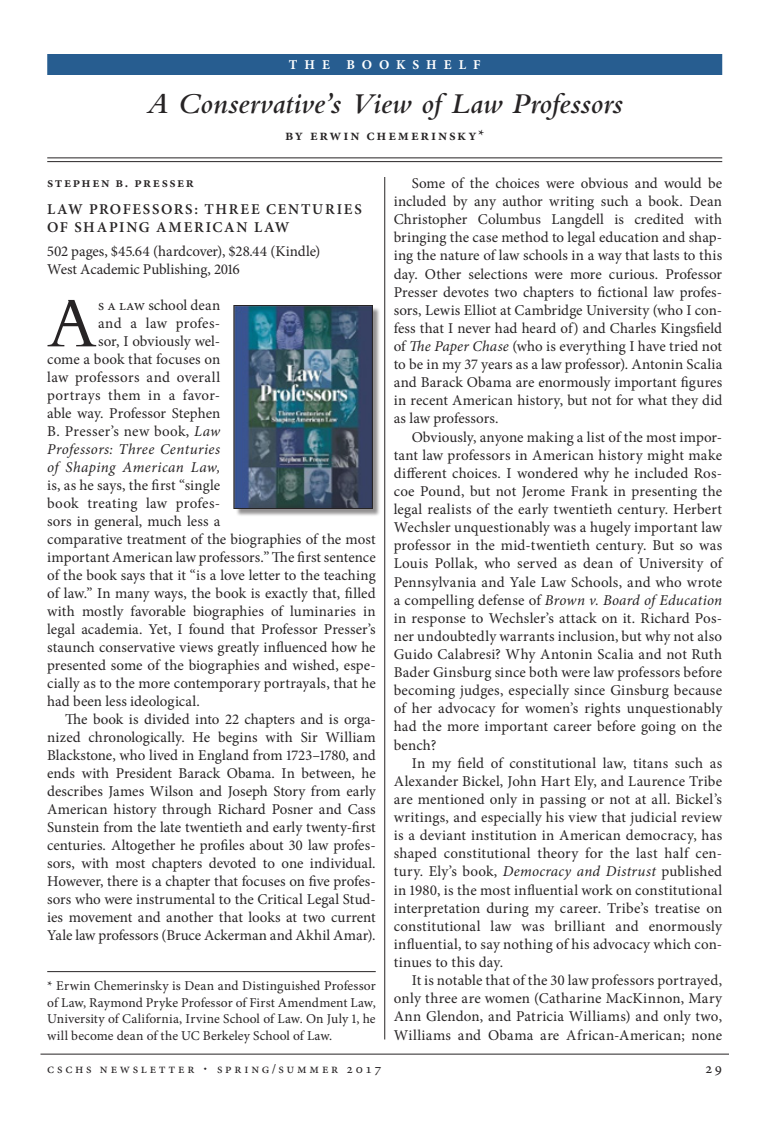
<style>
.page{position:relative;width:783px;height:1134px;background:#fff}
.page>*{position:absolute;margin:0;border:0;box-sizing:border-box;transform-origin:0 0}
.Minion_text_drop_cap{font:72.9px "Bembo Std";color:#272425}
.Bembo_Italic_Headlin{font:italic 600 30px "Bembo Std";color:#272425}
.Author_byline{font:600 15.3px "Minion Pro";letter-spacing:.12em;color:#272425}
.Minion_text{font:15px/18.1px "Minion Pro";letter-spacing:.01em;color:#272425;text-align:justify}
.Minion_text_drop_cap-2{font:15px "Minion Pro";letter-spacing:.01em;color:#272425}
.Minion_text_no_inden{font:15px "Minion Pro";letter-spacing:-.01em;color:#272425}
.Subhead_A{font:600 15px/18px "Minion Pro";letter-spacing:.115em;color:#272425}
.Minion_text_drop_cap-3{font:italic 15px "Minion Pro";letter-spacing:.025em;color:#272425}
.Subhead_B{font:600 14.25px "Minion Pro";letter-spacing:.11em;color:#272425}
.Author_notes{font:13.5px/16.5px "Minion Pro";letter-spacing:.155em;color:#272425;text-align:justify}
.Author_notes-2{font:13.5px "Minion Pro";letter-spacing:.2em;color:#272425}
.ArticleSubtitle{font:700 13.5px "Minion Pro";letter-spacing:.52em;color:#fff}
.s1{font-style:italic}
.s2{font-family:"Goudy Std";font-size:20.25px}
</style>
<div class="page">
<hr style="left:40px;top:1054px;width:689px;height:1px;background:#272425">
<div style="left:235px;top:306px;width:146px;height:211px;background:#272425;opacity:.5"></div>
<img style="left:236px;top:307px;width:135px;height:200px">
<hr style="left:384px;top:54px;width:1px;height:986px;background:#272425">
<hr style="left:47px;top:971px;width:329px;height:1px;background:#272425">
<div style="left:47px;top:54px;width:675px;height:21px;background:#275d90"></div>
<hr style="left:47px;top:157px;width:675px;height:1px;background:#272425">
<hr style="left:47px;top:161px;width:675px;height:1px;background:#272425">
<div style="left:234px;top:305px;width:139px;height:204px;border:1px solid #272425"></div>
<p class="ArticleSubtitle" style="left:289px;top:55px;width:193px">THE BOOKSHELF</p>
<p class="Bembo_Italic_Headlin" style="left:146px;top:87px;width:478px">A Conservative’s View of Law Professors</p>
<p class="Author_byline" style="left:285px;top:124px;width:201px">By Erwin Chemerinsky*</p>
<p class="Subhead_B" style="left:47px;top:173px;width:148px">Stephen B. Presser</p>
<p class="Subhead_A" style="left:47px;top:200px;width:316px">LAW PROFESSORS: THREE CENTURIES<br>OF SHAPING AMERICAN LAW</p>
<p class="Minion_text_no_inden" style="left:47px;top:242px;width:275px">502 pages, $45.64 (hardcover), $28.44 (Kindle)</p>
<p class="Minion_text_no_inden" style="left:47px;top:260px;width:194px">West Academic Publishing, 2016</p>
<p class="Minion_text_drop_cap" style="left:47px;top:281px;width:51px">A</p>
<p class="Minion_text_drop_cap-2" style="left:98px;top:296px;width:124px">s a law school dean</p>
<p class="Minion_text_drop_cap-2" style="left:98px;top:314px;width:124px">and a law profes-</p>
<p class="Minion_text_drop_cap-2" style="left:98px;top:332px;width:124px">sor, I obviously wel-</p>
<p class="Minion_text_drop_cap-2" style="left:47px;top:350px;width:175px">come a book that focuses on</p>
<p class="Minion_text_drop_cap-2" style="left:47px;top:368px;width:175px">law professors and overall</p>
<p class="Minion_text_drop_cap-2" style="left:47px;top:386px;width:175px">portrays them in a favor-</p>
<p class="Minion_text_drop_cap-2" style="left:47px;top:404px;width:175px">able way. Professor Stephen</p>
<p class="Minion_text_drop_cap-2" style="left:47px;top:422px;width:175px">B. Presser’s new book, <span class="s1">Law</span></p>
<p class="Minion_text_drop_cap-3" style="left:47px;top:439px;width:175px">Professors: Three Centuries</p>
<p class="Minion_text_drop_cap-3" style="left:47px;top:457px;width:175px">of Shaping American Law,</p>
<p class="Minion_text_drop_cap-2" style="left:47px;top:476px;width:175px">is, as he says, the first “single</p>
<p class="Minion_text_drop_cap-2" style="left:47px;top:494px;width:175px">book treating law profes-</p>
<p class="Minion_text_drop_cap-2" style="left:47px;top:512px;width:175px">sors in general, much less a</p>
<p class="Minion_text_drop_cap-2" style="left:47px;top:530px;width:330px">comparative treatment of the biographies of the most</p>
<p class="Minion_text_drop_cap-2" style="left:47px;top:548px;width:330px">important American law professors.” The first sentence</p>
<p class="Minion_text_drop_cap-2" style="left:47px;top:566px;width:330px">of the book says that it “is a love letter to the teaching</p>
<p class="Minion_text_drop_cap-2" style="left:47px;top:584px;width:330px">of law.” In many ways, the book is exactly that, filled</p>
<p class="Minion_text_drop_cap-2" style="left:47px;top:602px;width:330px">with mostly favorable biographies of luminaries in</p>
<p class="Minion_text_drop_cap-2" style="left:47px;top:620px;width:330px">legal academia. Yet, I found that Professor Presser’s</p>
<p class="Minion_text_drop_cap-2" style="left:47px;top:638px;width:330px">staunch conservative views greatly influenced how he</p>
<p class="Minion_text_drop_cap-2" style="left:47px;top:656px;width:330px">presented some of the biographies and wished, espe-</p>
<p class="Minion_text_drop_cap-2" style="left:47px;top:674px;width:330px">cially as to the more contemporary portrayals, that he</p>
<p class="Minion_text_drop_cap-2" style="left:47px;top:692px;width:154px">had been less ideological.</p>
<p class="Minion_text" style="left:47px;top:711px;width:330px;text-indent:18px">The book is divided into 22 chapters and is orga&shy;nized chronologically. He begins with Sir William Blackstone, who lived in England from 1723–1780, and ends with President Barack Obama. In between, he describes James Wilson and Joseph Story from early American history through Richard Posner and Cass Sunstein from the late twentieth and early twenty-first centuries. Altogether he profiles about 30 law profes&shy;sors, with most chapters devoted to one individual.<br>However, there is a chapter that focuses on five profes&shy;sors who were instrumental to the Critical Legal Stud&shy;ies movement and another that looks at two current Yale law professors (Bruce Ackerman and Akhil Amar).</p>
<p class="Author_notes" style="left:47px;top:978px;width:330px">* Erwin Chemerinsky is Dean and Distinguished Professor of Law, Raymond Pryke Professor of First Amendment Law, University of California, Irvine School of Law. On July 1, he will become dean of the UC Berkeley School of Law.</p>
<p class="Minion_text" style="left:394px;top:174px;width:330px;text-indent:18px">Some of the choices were obvious and would be included by any author writing such a book. Dean Christopher Columbus Langdell is credited with bringing the case method to legal education and shap&shy;ing the nature of law schools in a way that lasts to this day. Other selections were more curious. Professor Presser devotes two chapters to fictional law profes&shy;sors, Lewis Elliot at Cambridge University (who I con&shy;fess that I never had heard of) and Charles Kingsfield of <span class="s1">The Paper Chase</span> (who is everything I have tried not to be in my 37 years as a law professor). Antonin Scalia and Barack Obama are enormously important figures in recent American history, but not for what they did as law professors.</p>
<p class="Minion_text" style="left:394px;top:428px;width:331px;text-indent:18px">Obviously, anyone making a list of the most impor&shy;tant law professors in American history might make different choices. I wondered why he included Ros&shy;coe Pound, but not Jerome Frank in presenting the legal realists of the early twentieth century. Herbert Wechsler unquestionably was a hugely important law professor in the mid-twentieth century. But so was Louis Pollak, who served as dean of University of Pennsylvania and Yale Law Schools, and who wrote a compelling defense of <span class="s1">Brown v. Board of Education </span>in response to Wechsler’s attack on it. Richard Pos&shy;ner undoubtedly warrants inclusion, but why not also Guido Calabresi? Why Antonin Scalia and not Ruth Bader Ginsburg since both were law professors before becoming judges, especially since Ginsburg because of her advocacy for women’s rights unquestionably had the more important career before going on the bench?</p>
<p class="Minion_text" style="left:394px;top:754px;width:330px;text-indent:18px">In my field of constitutional law, titans such as Alexander Bickel, John Hart Ely, and Laurence Tribe are mentioned only in passing or not at all. Bickel’s writings, and especially his view that judicial review is a deviant institution in American democracy, has shaped constitutional theory for the last half cen&shy;tury. Ely’s book, <span class="s1">Democracy and Distrust</span> published in 1980, is the most influential work on constitutional interpretation during my career. Tribe’s treatise on constitutional law was brilliant and enormously influential, to say nothing of his advocacy which con&shy;tinues to this day.</p>
<p class="Minion_text" style="left:394px;top:971px;width:330px;text-indent:18px">It is notable that of the 30 law professors portrayed, only three are women (Catharine MacKinnon, Mary Ann Glendon, and Patricia Williams) and only two, Williams and Obama are African-American; none</p>
<p class="Author_notes-2" style="left:47px;top:1060px;width:336px">cschs newsletter <span class="s2">·</span> spring/summer 2017</p>
<p class="Minion_text" style="left:706px;top:1059px;width:18px">29</p>
</div>
